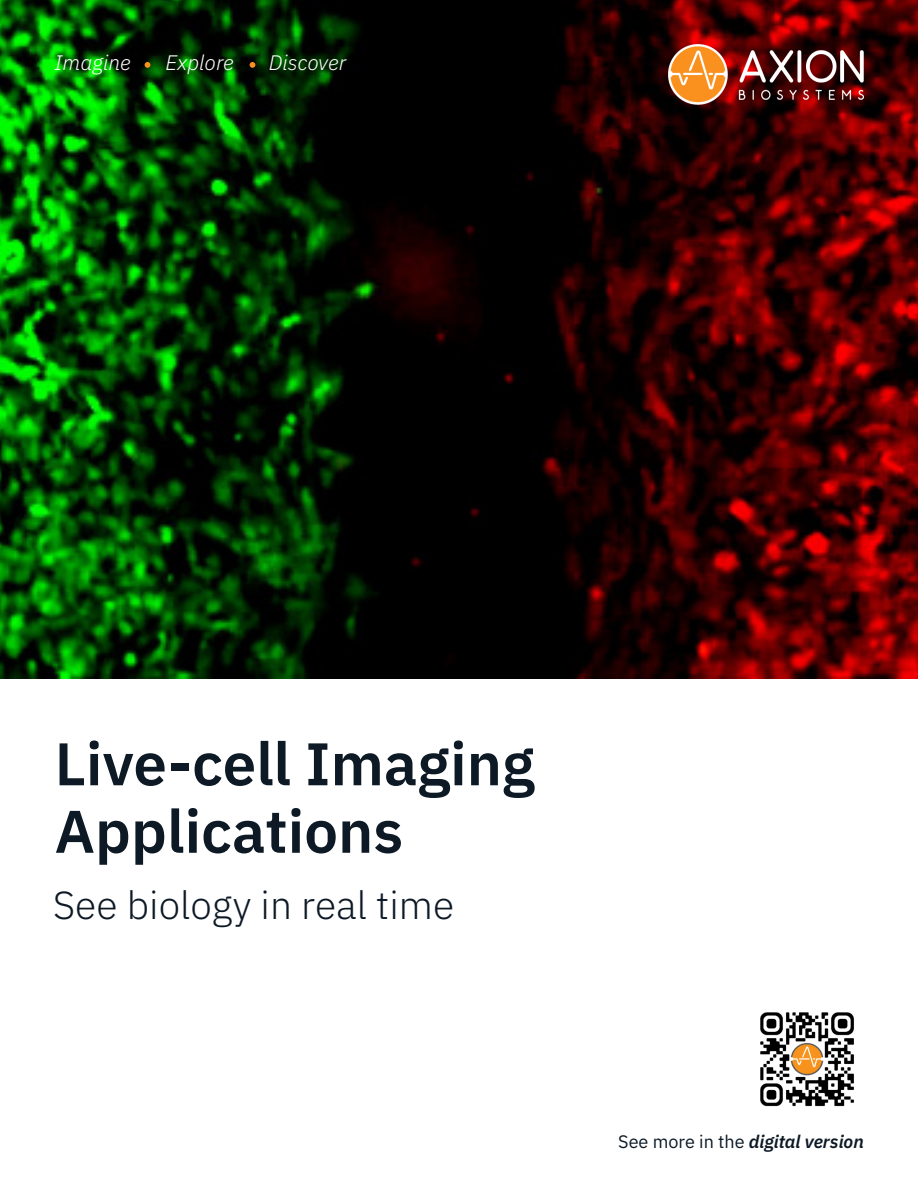
<style>
.page{position:relative;width:918px;height:1188px;background:#fff}
.page>*{position:absolute;margin:0;border:0;box-sizing:border-box;transform-origin:0 0}
.t1{font:600 60px/67.5px "IBM Plex Sans";color:#0d1a26}
.t2{font:300 39px "IBM Plex Sans";color:#0d1a26}
.t3{font:italic 300 21px "IBM Plex Sans";color:#fff}
.t4{font:italic 600 18px "IBM Plex Sans";color:#0d1a26}
.s1{font-weight:400;font-style:normal}
</style>
<div class="page">
<img style="left:760px;top:1012px;width:94px;height:95px">
<img style="left:0;top:0;width:918px;height:678px">
<svg style="left:145px;top:62px;width:5px;height:6px"></svg>
<svg style="left:250px;top:62px;width:5px;height:6px"></svg>
<img style="left:669px;top:45px;width:194px;height:60px">
<p class="t3" style="left:55px;top:47px;width:78px">Imagine</p>
<p class="t3" style="left:165px;top:47px;width:70px">Explore</p>
<p class="t3" style="left:269px;top:47px;width:79px">Discover</p>
<p class="t1" style="left:55px;top:725px;width:481px">Live-cell Imaging<br>Applications</p>
<p class="t2" style="left:53px;top:875px;width:403px">See biology in real time</p>
<p class="t4" style="left:618px;top:1128px;width:247px"><span class="s1">See more in the</span> digital version</p>
</div>
